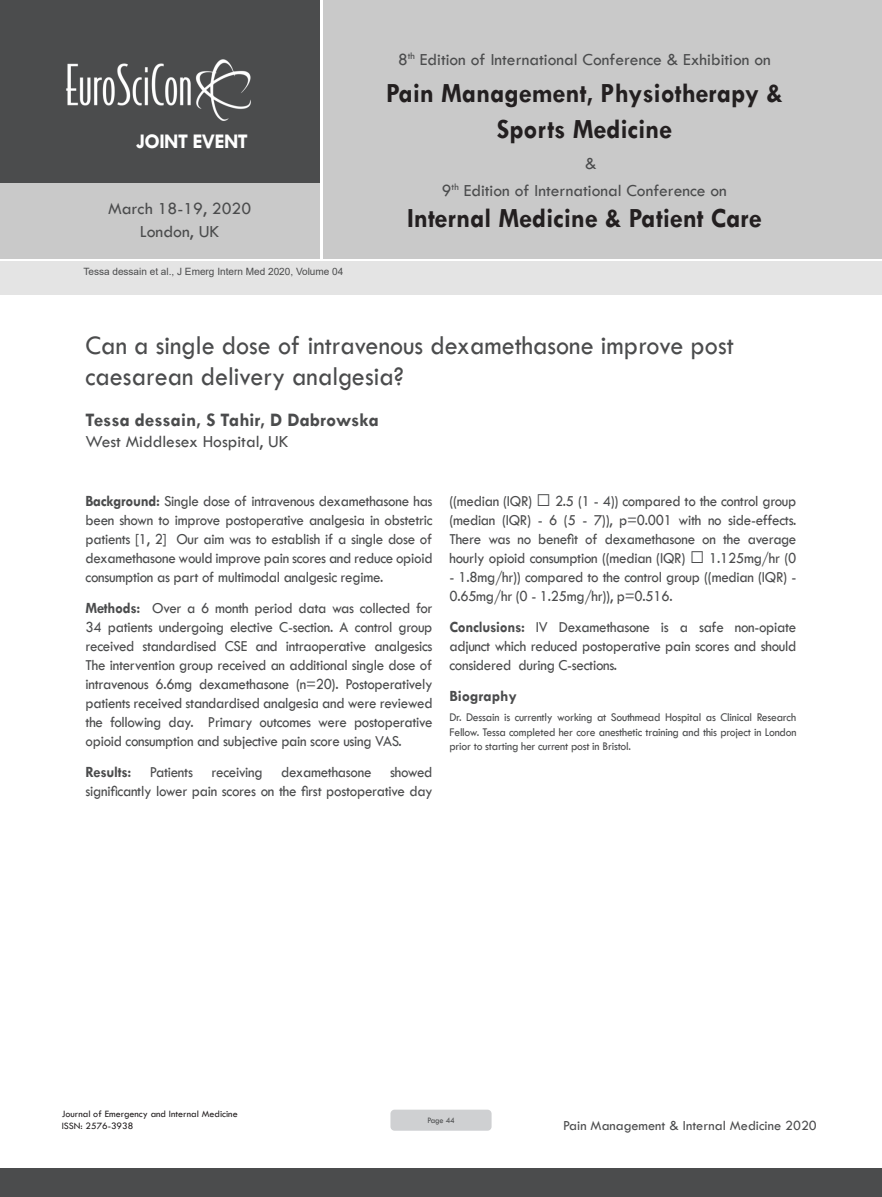
<style>
.page{position:relative;width:882px;height:1197px;background:#fff}
.page>*{position:absolute;margin:0;border:0;box-sizing:border-box;transform-origin:0 0}
.t1{font:700 28px/35.5px "Tw Cen";color:#231f20;text-align:center;scale:.95 1}
.t2{font:27.65px/30.8px "Tw Cen";color:#4b4c4d;scale:.94 1}
.t3{font:700 21px "Tw Cen";letter-spacing:-.03em;color:#fff}
.t4{font:700 19.25px "Tw Cen";color:#4b4c4d}
.t5{font:17.5px/23.6px "Tw Cen";color:#4b4c4d;text-align:center}
.Abstract{font:15.75px/18.9px "Tw Cen";letter-spacing:-.02em;color:#4b4c4d;text-align:justify;scale:.95 1}
.Abstract-2{font:700 15.75px "Tw Cen";color:#4b4c4d}
.t6{font:14.35px "Tw Cen";color:#4b4c4d}
.Abstract-3{font:12.25px/14.7px "Tw Cen";letter-spacing:-.02em;color:#4b4c4d;text-align:justify;scale:.95 1}
.t7{font:9.97px/12.1px "Tw Cen";color:#231f20}
.t8{font:9.97px "Arial";color:#4b4c4d}
.t9{font:8.58px "Tw Cen";letter-spacing:-.02em;color:#4b4c4d;scale:.95 1}
.s1{font-weight:700}
</style>
<div class="page">
<div style="left:0;top:0;width:319px;height:183px;background:#4b4c4d"></div>
<div style="left:0;top:183px;width:319px;height:76px;background:#c9c9c9"></div>
<div style="left:323px;top:0;width:559px;height:259px;background:#c9c9c9"></div>
<img style="left:66px;top:59px;width:185px;height:62px">
<div style="left:0;top:1168px;width:882px;height:29px;background:#4b4c4d"></div>
<div style="left:1px;top:261px;width:881px;height:33px;background:#e4e4e4"></div>
<div style="left:390px;top:1110px;width:102px;height:21px;background:#cfd0d2;border-radius:4px"></div>
<h3 class="t3" style="left:136px;top:128px;width:113px">JOINT EVENT</h3>
<p class="t5" style="left:108px;top:196px;width:145px">March 18-19, 2020<br>London, UK</p>
<p class="t8" style="left:83px;top:265px;width:262px">Tessa dessain et al., J Emerg Intern Med 2020, Volume 04</p>
<p class="t5" style="left:398px;top:47px;width:374px">8<sup>th</sup> Edition of International Conference &amp; Exhibition on</p>
<h1 class="t1" style="left:386px;top:75px;width:419px">Pain Management, Physiotherapy &amp;<br>Sports Medicine</h1>
<p class="t5" style="left:585px;top:151px;width:13px">&amp;</p>
<p class="t5" style="left:442px;top:179px;width:286px">9<sup>th</sup> Edition of International Conference on</p>
<h1 class="t1" style="left:407px;top:200px;width:375px">Internal Medicine &amp; Patient Care</h1>
<p class="t2" style="left:86px;top:330px;width:691px">Can a single dose of intravenous dexamethasone improve post caesarean delivery analgesia?</p>
<p class="t4" style="left:86px;top:408px;width:295px">Tessa dessain, S Tahir, D Dabrowska</p>
<p class="t5" style="left:86px;top:429px;width:204px">West Middlesex Hospital, UK</p>
<p class="Abstract" style="left:86px;top:492px;width:367px"><span class="s1">Background:</span> Single dose of intravenous dexamethasone has been shown to improve postoperative analgesia in obstetric patients [1, 2] Our aim was to establish if a single dose of dexamethasone would improve pain scores and reduce opioid consumption as part of multimodal analgesic regime.</p>
<p class="Abstract" style="left:86px;top:599px;width:367px"><span class="s1">Methods:</span> Over a 6 month period data was collected for 34 patients undergoing elective C-section. A control group received standardised CSE and intraoperative analgesics The intervention group received an additional single dose of intravenous 6.6mg dexamethasone (n=20). Postoperatively patients received standardised analgesia and were reviewed the following day. Primary outcomes were postoperative opioid consumption and subjective pain score using VAS.</p>
<p class="Abstract" style="left:86px;top:763px;width:367px"><span class="s1">Results:</span> Patients receiving dexamethasone showed significantly lower pain scores on the first postoperative day</p>
<p class="Abstract" style="left:449px;top:492px;width:367px">((median (IQR) − 2.5 (1 - 4)) compared to the control group (median (IQR) - 6 (5 - 7)), p=0.001 with no side-effects.<br>There was no benefit of dexamethasone on the average hourly opioid consumption ((median (IQR) − 1.125mg/hr (0</p>
<p class="Abstract" style="left:449px;top:568px;width:367px">- 1.8mg/hr)) compared to the control group ((median (IQR) -<br>0.65mg/hr (0 - 1.25mg/hr)), p=0.516.</p>
<p class="Abstract" style="left:449px;top:618px;width:367px"><span class="s1">Conclusions:</span> IV Dexamethasone is a safe non-opiate adjunct which reduced postoperative pain scores and should considered during C-sections.</p>
<p class="Abstract-2" style="left:449px;top:687px;width:69px">Biography</p>
<p class="Abstract-3" style="left:449px;top:710px;width:367px">Dr. Dessain is currently working at Southmead Hospital as Clinical Research Fellow. Tessa completed her core anesthetic training and this project in London prior to starting her current post in Bristol.</p>
<p class="t7" style="left:62px;top:1108px;width:178px">Journal of Emergency and Internal Medicine<br>ISSN: 2576-3938</p>
<p class="t6" style="left:563px;top:1117px;width:255px">Pain Management &amp; Internal Medicine 2020</p>
<p class="t9" style="left:427px;top:1115px;width:30px">Page 44</p>
</div>
